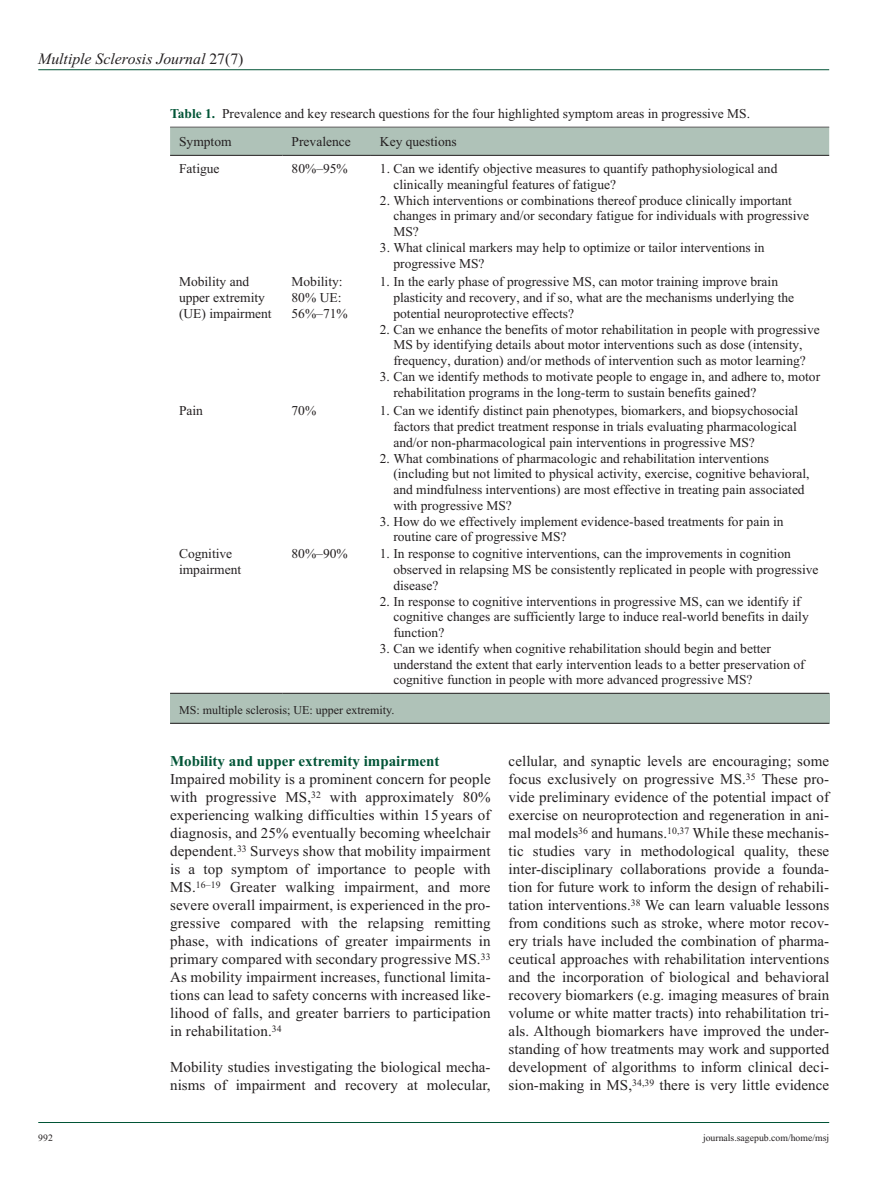
<style>
.page{position:relative;width:893px;height:1191px;background:#fff}
.page>*{position:absolute;margin:0;border:0;box-sizing:border-box;transform-origin:0 0}
.t1{font:italic 15.75px "Times New Roman";color:#231f20}
.t2{font:15px/18px "Times New Roman";letter-spacing:.005em;color:#231f20;text-align:justify}
.t3{font:700 15px "Times New Roman";color:#015436}
.t4{font:13.5px/15.8px "Times New Roman";color:#231f20}
.t5{font:12px "Times New Roman";color:#231f20}
.t6{font:9.75px "Times New Roman";color:#231f20}
.s1{font-style:normal}
.s2{font-weight:700;color:#015436}
</style>
<div class="page">
<hr style="left:38px;top:69px;width:791px;height:1px;background:#015436">
<hr style="left:38px;top:1122px;width:791px;height:1px;background:#015436">
<div style="left:170px;top:693px;width:659px;height:30px;background:#afc2b8"></div>
<hr style="left:170px;top:127px;width:659px;height:1px;background:#231f20">
<hr style="left:170px;top:723px;width:659px;height:1px;background:#231f20">
<div style="left:170px;top:128px;width:659px;height:27px;background:#afc2b8"></div>
<hr style="left:170px;top:155px;width:113px;height:1px;background:#231f20">
<hr style="left:283px;top:155px;width:88px;height:1px;background:#231f20">
<hr style="left:371px;top:155px;width:458px;height:1px;background:#231f20">
<hr style="left:170px;top:693px;width:113px;height:1px;background:#231f20">
<hr style="left:283px;top:693px;width:88px;height:1px;background:#231f20">
<hr style="left:371px;top:693px;width:458px;height:1px;background:#231f20">
<p class="t1" style="left:38px;top:50px;width:207px">Multiple Sclerosis Journal <span class="s1">27(7)</span></p>
<p class="t4" style="left:179px;top:99px;width:572px;line-height:28.5px;text-indent:-9px"><span class="s2">Table 1.</span> Prevalence and key research questions for the four highlighted symptom areas in progressive MS.<br>Symptom</p>
<p class="t4" style="left:292px;top:134px;width:61px">Prevalence</p>
<p class="t4" style="left:380px;top:134px;width:78px">Key questions</p>
<p class="t4" style="left:179px;top:160px;width:42px">Fatigue</p>
<p class="t4" style="left:292px;top:160px;width:58px">80%–95%</p>
<p class="t4" style="left:393px;top:160px;width:385px;text-indent:-14px">1. Can we identify objective measures to quantify pathophysiological and clinically meaningful features of fatigue?</p>
<p class="t4" style="left:393px;top:192px;width:417px;text-indent:-14px">2. Which interventions or combinations thereof produce clinically important changes in primary and/or secondary fatigue for individuals with progressive<br>MS?</p>
<p class="t4" style="left:393px;top:239px;width:373px;text-indent:-14px">3. What clinical markers may help to optimize or tailor interventions in progressive MS?</p>
<p class="t4" style="left:179px;top:274px;width:94px">Mobility and upper extremity (UE) impairment</p>
<p class="t4" style="left:292px;top:274px;width:58px">Mobility:<br>80% UE:<br>56%–71%</p>
<p class="t4" style="left:393px;top:274px;width:402px;text-indent:-14px">1. In the early phase of progressive MS, can motor training improve brain plasticity and recovery, and if so, what are the mechanisms underlying the potential neuroprotective effects?</p>
<p class="t4" style="left:380px;top:321px;width:441px;text-align:center">2. Can we enhance the benefits of motor rehabilitation in people with progressive<br>MS by identifying details about motor interventions such as dose (intensity, frequency, duration) and/or methods of intervention such as motor learning?</p>
<p class="t4" style="left:393px;top:368px;width:428px;text-indent:-14px">3. Can we identify methods to motivate people to engage in, and adhere to, motor rehabilitation programs in the long-term to sustain benefits gained?</p>
<p class="t4" style="left:179px;top:403px;width:26px">Pain</p>
<p class="t4" style="left:292px;top:403px;width:26px">70%</p>
<p class="t4" style="left:393px;top:403px;width:406px;text-align:justify;text-indent:-14px">1. Can we identify distinct pain phenotypes, biomarkers, and biopsychosocial factors that predict treatment response in trials evaluating pharmacological and/or non-pharmacological pain interventions in progressive MS?</p>
<p class="t4" style="left:393px;top:450px;width:418px;text-indent:-14px">2. What combinations of pharmacologic and rehabilitation interventions (including but not limited to physical activity, exercise, cognitive behavioral, and mindfulness interventions) are most effective in treating pain associated with progressive MS?</p>
<p class="t4" style="left:393px;top:513px;width:392px;text-indent:-14px">3. How do we effectively implement evidence-based treatments for pain in routine care of progressive MS?</p>
<p class="t4" style="left:179px;top:546px;width:64px">Cognitive impairment</p>
<p class="t4" style="left:292px;top:546px;width:58px">80%–90%</p>
<p class="t4" style="left:393px;top:546px;width:427px;text-indent:-13px">1. In response to cognitive interventions, can the improvements in cognition observed in relapsing MS be consistently replicated in people with progressive disease?</p>
<p class="t4" style="left:393px;top:593px;width:417px;text-indent:-13px">2. In response to cognitive interventions in progressive MS, can we identify if cognitive changes are sufficiently large to induce real-world benefits in daily function?</p>
<p class="t4" style="left:393px;top:640px;width:413px;text-indent:-13px">3. Can we identify when cognitive rehabilitation should begin and better understand the extent that early intervention leads to a better preservation of cognitive function in people with more advanced progressive MS?</p>
<p class="t5" style="left:179px;top:703px;width:217px">MS: multiple sclerosis; UE: upper extremity.</p>
<p class="t3" style="left:170px;top:752px;width:271px">Mobility and upper extremity impairment</p>
<p class="t2" style="left:170px;top:770px;width:322px">Impaired mobility is a prominent concern for people with progressive MS,<sup>32</sup> with approximately 80% experiencing walking difficulties within 15 years of diagnosis, and 25% eventually becoming wheelchair dependent.<sup>33</sup> Surveys show that mobility impairment is a top symptom of importance to people with MS.<sup>16–19</sup> Greater walking impairment, and more severe overall impairment, is experienced in the pro&shy;gressive compared with the relapsing remitting phase, with indications of greater impairments in primary compared with secondary progressive MS.<sup>33<br></sup>As mobility impairment increases, functional limita&shy;tions can lead to safety concerns with increased like&shy;lihood of falls, and greater barriers to participation in rehabilitation.<sup>34</sup></p>
<p class="t2" style="left:170px;top:1058px;width:322px">Mobility studies investigating the biological mecha&shy;nisms of impairment and recovery at molecular,</p>
<p class="t2" style="left:509px;top:752px;width:322px">cellular, and synaptic levels are encouraging; some focus exclusively on progressive MS.<sup>35</sup> These pro&shy;vide preliminary evidence of the potential impact of exercise on neuroprotection and regeneration in ani&shy;mal models<sup>36</sup> and humans.<sup>10,37</sup> While these mechanis&shy;tic studies vary in methodological quality, these inter-disciplinary collaborations provide a founda&shy;tion for future work to inform the design of rehabili&shy;tation interventions.<sup>38</sup> We can learn valuable lessons from conditions such as stroke, where motor recov&shy;ery trials have included the combination of pharma&shy;ceutical approaches with rehabilitation interventions and the incorporation of biological and behavioral recovery biomarkers (e.g. imaging measures of brain volume or white matter tracts) into rehabilitation tri&shy;als. Although biomarkers have improved the under&shy;standing of how treatments may work and supported development of algorithms to inform clinical deci&shy;sion-making in MS,<sup>34,39</sup> there is very little evidence</p>
<p class="t6" style="left:38px;top:1132px;width:16px">992</p>
<p class="t6" style="left:703px;top:1132px;width:128px">journals.sagepub.com/home/msj</p>
</div>
